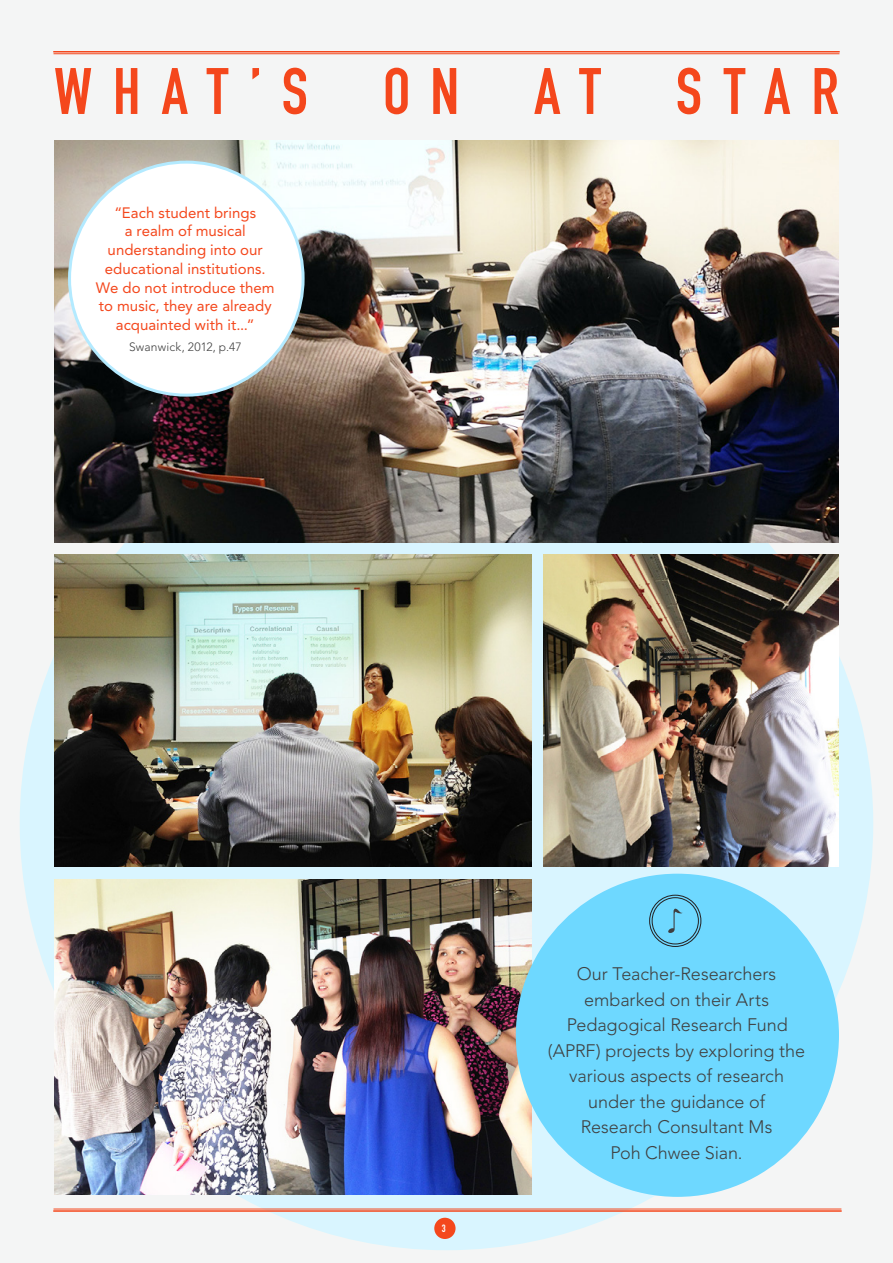
<style>
.page{position:relative;width:893px;height:1263px;background:#f4f5f5}
.page>*{position:absolute;margin:0;border:0;box-sizing:border-box;transform-origin:0 0}
.t1{font:64.5px "DIN Engschrift Std";letter-spacing:.315em;color:#f4471c}
.t2{font:300 18px/25.5px "Avenir LT Std";color:#404040;text-align:center}
.centre_align_2_mm{font:15px/18.8px "Avenir LT Std";color:#f4471c;text-align:center}
.centre_align_2_mm-2{font:300 12px "Avenir LT Std";letter-spacing:.015em;color:#404040}
.t3{font:10.5px "DIN Engschrift Std";color:#fff}
</style>
<div class="page">
<div style="left:20px;top:397px;width:853px;height:853px;background:#d9f5ff;border-radius:50%"></div>
<img style="left:544px;top:555px;width:295px;height:311px">
<img style="left:54px;top:879px;width:477px;height:316px">
<img style="left:54px;top:555px;width:477px;height:311px">
<img style="left:54px;top:140px;width:785px;height:402px">
<div style="left:516px;top:874px;width:323px;height:323px;background:#6ed8ff;border-radius:50%"></div>
<div style="left:649px;top:895px;width:52px;height:52px;border:1px solid #231f20;border-radius:50%"></div>
<div style="left:652px;top:897px;width:47px;height:47px;border:1px solid #231f20;border-radius:50%"></div>
<svg style="left:668px;top:908px;width:15px;height:25px"></svg>
<div style="left:434px;top:1218px;width:22px;height:21px;background:#f4471c;border-radius:50%"></div>
<hr style="left:54px;top:1210px;width:787px;height:2px;background:#f4471c">
<hr style="left:54px;top:1209px;width:787px;height:1px;background:#f4471c">
<hr style="left:54px;top:53px;width:785px;height:1px;background:#f4471c">
<hr style="left:54px;top:51px;width:785px;height:2px;background:#f4471c">
<div style="left:70px;top:162px;width:233px;height:233px;background:#fff;border-radius:50%"></div>
<p class="t1" style="left:54px;top:54px;width:786px">WHAT’S ON AT STAR</p>
<p class="centre_align_2_mm" style="left:96px;top:203px;width:180px">“Each student brings<br>a realm of musical understanding into our educational institutions.<br>We do not introduce them to music, they are already acquainted with it...”</p>
<p class="centre_align_2_mm-2" style="left:129px;top:340px;width:114px">Swanwick, 2012, p.47</p>
<p class="t3" style="left:442px;top:1222px;width:5px">3</p>
<p class="t2" style="left:548px;top:961px;width:259px">Our Teacher-Researchers embarked on their Arts<br>Pedagogical Research Fund (APRF) projects by exploring the various aspects of research under the guidance of<br>Research Consultant Ms<br>Poh Chwee Sian.</p>
</div>
